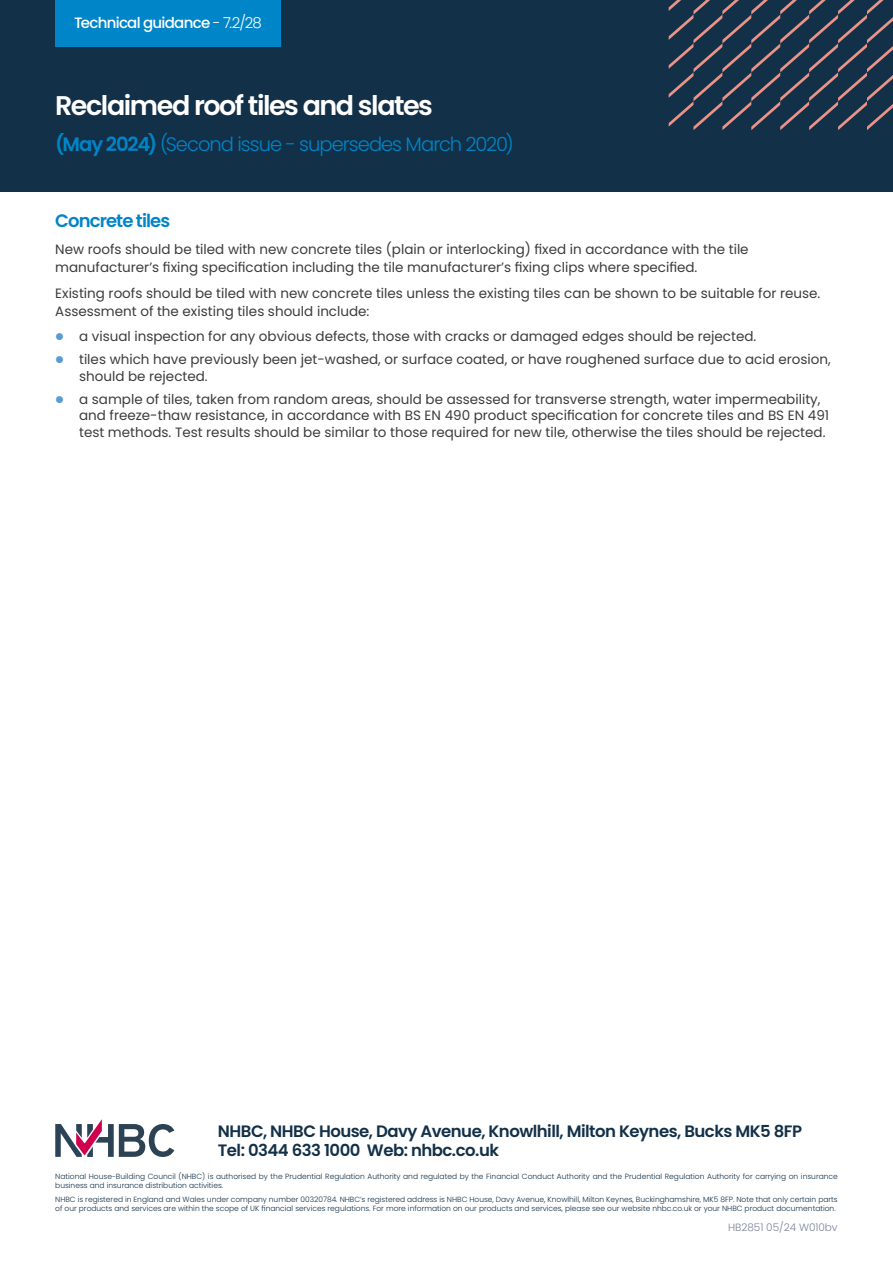
<style>
.page{position:relative;width:893px;height:1263px;background:#fff}
.page>*{position:absolute;margin:0;border:0;box-sizing:border-box;transform-origin:0 0}
.t1{font:600 27px "Poppins";letter-spacing:-.055em;color:#fff}
.t2{font:300 19.5px "Poppins";letter-spacing:-.05em;color:#0085c8}
.t3{font:600 18px "Poppins";letter-spacing:-.05em;color:#0085c8}
.t4{font:600 16.5px/19.5px "Poppins";letter-spacing:-.03em;color:#123047}
.t5{font:500 15px "Poppins";letter-spacing:-.05em;color:#fff}
.t6{font:13.5px/18px "Poppins";color:#3c3c3b}
.t7{font:300 10.5px "Poppins";letter-spacing:-.005em;color:#788497}
.t8{font:300 7.5px/9px "Poppins";color:#123047}
.s1{font-weight:300}
.s2{font-weight:600}
</style>
<div class="page">
<div style="left:0;top:0;width:893px;height:191px;background:#123047"></div>
<svg style="left:669px;top:0;width:224px;height:130px"></svg>
<svg style="left:55px;top:1119px;width:119px;height:38px"></svg>
<div style="left:55px;top:0;width:226px;height:46px;background:#0085c8"></div>
<p class="t5" style="left:74px;top:14px;width:189px">Technical guidance <span class="s1">- 7.2/28</span></p>
<h1 class="t1" style="left:55px;top:90px;width:379px">Reclaimed roof tiles and slates</h1>
<h2 class="t2" style="left:55px;top:132px;width:460px"><span class="s2">(May 2024)</span> (Second issue - supersedes March 2020)</h2>
<h3 class="t3" style="left:55px;top:211px;width:117px">Concrete tiles</h3>
<p class="t6" style="left:55px;top:240px;width:695px">New roofs should be tiled with new concrete tiles (plain or interlocking) fixed in accordance with the tile manufacturer’s fixing specification including the tile manufacturer’s fixing clips where specified.</p>
<p class="t6" style="left:55px;top:285px;width:766px">Existing roofs should be tiled with new concrete tiles unless the existing tiles can be shown to be suitable for reuse.<br>Assessment of the existing tiles should include:</p>
<p class="t6" style="left:79px;top:325px;width:753px;line-height:23px">a visual inspection for any obvious defects, those with cracks or damaged edges should be rejected.<br>tiles which have previously been jet-washed, or surface coated, or have roughened surface due to acid erosion,</p>
<p class="t6" style="left:79px;top:365px;width:743px;line-height:23px">should be rejected.<br>a sample of tiles, taken from random areas, should be assessed for transverse strength, water impermeability,</p>
<p class="t6" style="left:79px;top:407px;width:752px;line-height:16.5px">and freeze-thaw resistance, in accordance with BS EN 490 product specification for concrete tiles and BS EN 491 test methods. Test results should be similar to those required for new tile, otherwise the tiles should be rejected.</p>
<p class="t4" style="left:218px;top:1121px;width:586px">NHBC, NHBC House, Davy Avenue, Knowlhill, Milton Keynes, Bucks MK5 8FP<br>Tel: 0344 633 1000 Web: nhbc.co.uk</p>
<p class="t8" style="left:55px;top:1172px;width:784px">National House-Building Council (NHBC) is authorised by the Prudential Regulation Authority and regulated by the Financial Conduct Authority and the Prudential Regulation Authority for carrying on insurance business and insurance distribution activities.</p>
<p class="t8" style="left:55px;top:1195px;width:784px">NHBC is registered in England and Wales under company number 00320784. NHBC’s registered address is NHBC House, Davy Avenue, Knowlhill, Milton Keynes, Buckinghamshire, MK5 8FP. Note that only certain parts of our products and services are within the scope of UK financial services regulations. For more information on our products and services, please see our website nhbc.co.uk or your NHBC product documentation.</p>
<p class="t7" style="left:728px;top:1221px;width:111px">HB2851 05/24 W010bv</p>
</div>
